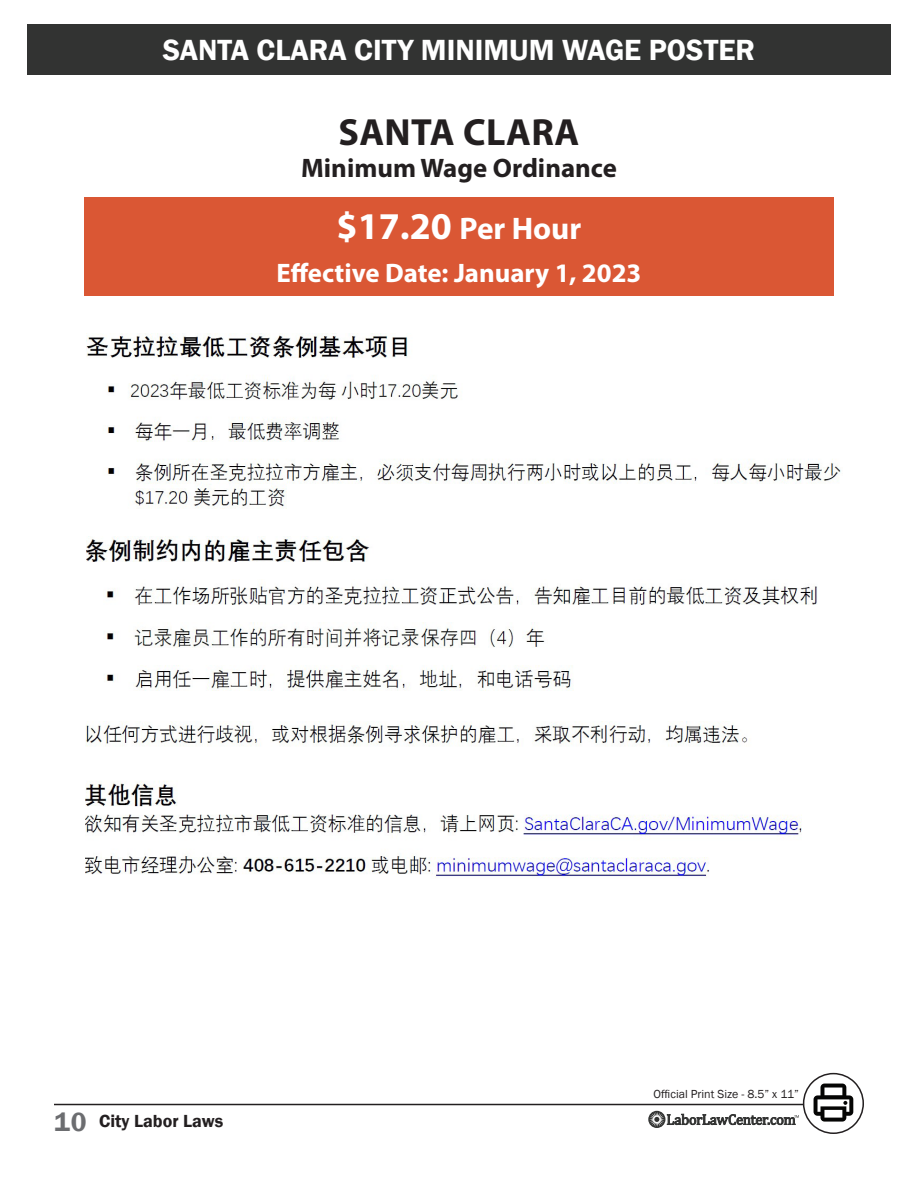
<style>
.page{position:relative;width:918px;height:1188px;background:#fff}
.page>*{position:absolute;margin:0;border:0;box-sizing:border-box;transform-origin:0 0}
.t1{font:700 37.95px "Myriad Pro";letter-spacing:.01em;color:#231f20}
.t2{font:700 31.35px "Myriad Pro";color:#fff}
.t3{font:600 30px "Franklin Gothic";color:#fff}
.t4{font:700 26.85px "Myriad Pro";color:#fff}
.t5{font:700 26.85px "Myriad Pro";color:#231f20}
.t6{font:600 18px "Franklin Gothic";color:#231f20}
.t7{font:12px "Franklin Gothic";color:#231f20}
.s1{font-size:37.95px}
.s2{font-size:27px;color:#6c6d70}
</style>
<div class="page">
<hr style="left:54px;top:1104px;width:810px;height:1px;background:#231f20">
<svg style="left:648px;top:1072px;width:216px;height:62px"></svg>
<div style="left:27px;top:24px;width:864px;height:50px;background:#323332"></div>
<div style="left:84px;top:197px;width:750px;height:99px;background:#da5734"></div>
<img style="left:87px;top:333px;width:754px;height:176px">
<img style="left:87px;top:536px;width:731px;height:155px">
<img style="left:86px;top:722px;width:716px;height:156px">
<p class="t3" style="left:163px;top:31px;width:594px">SANTA CLARA CITY MINIMUM WAGE POSTER</p>
<p class="t1" style="left:338px;top:108px;width:243px">SANTA CLARA</p>
<p class="t5" style="left:301px;top:151px;width:317px">Minimum Wage Ordinance</p>
<p class="t2" style="left:337px;top:208px;width:246px"><span class="s1">$17.20</span> Per Hour</p>
<p class="t4" style="left:277px;top:255px;width:366px">Effective Date: January 1, 2023</p>
<p class="t6" style="left:54px;top:1110px;width:171px"><span class="s2">10</span> City Labor Laws</p>
<p class="t7" style="left:653px;top:1087px;width:147px">Official Print Size - 8.5” x 11”</p>
</div>
